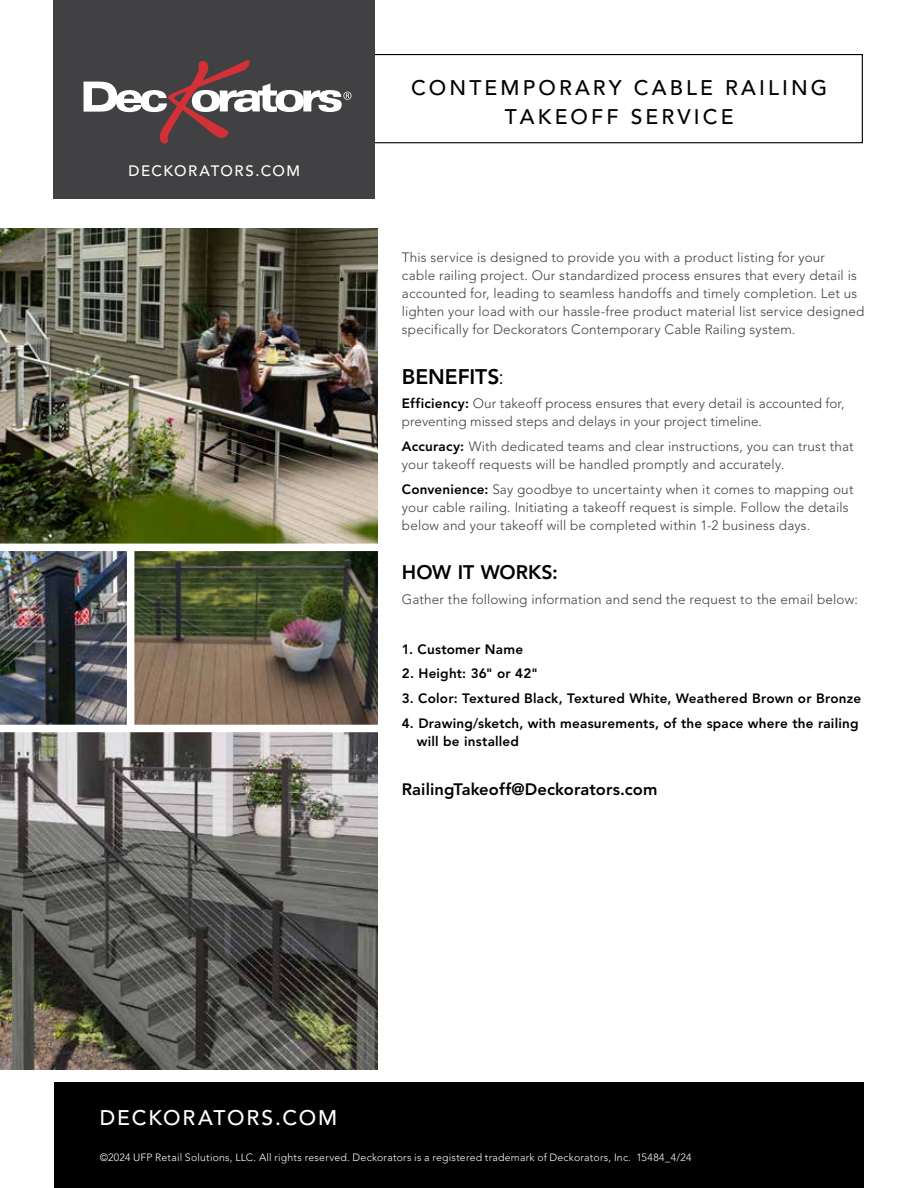
<style>
.page{position:relative;width:918px;height:1188px;background:#fff}
.page>*{position:absolute;margin:0;border:0;box-sizing:border-box;transform-origin:0 0}
.t1{font:500 21px/28.5px "Avenir LT Std";letter-spacing:.15em;color:#000;text-align:center}
.t2{font:500 21px "Avenir LT Std";letter-spacing:.09em;color:#fff}
.t3{font:800 21px "Avenir LT Std";color:#000}
.t4{font:800 19.5px "Avenir LT Std";color:#000}
.t5{font:800 16.5px "Avenir LT Std";letter-spacing:.005em;color:#000}
.t6{font:500 15px "Avenir LT Std";letter-spacing:.1em;color:#fff}
.t7{font:300 13.5px/18px "Avenir LT Std";letter-spacing:.01em;color:#414042}
.t8{font:800 13.5px/18px "Avenir LT Std";letter-spacing:.015em;color:#000}
.t9{font:300 10.5px "Avenir LT Std";letter-spacing:.02em;color:#fff}
.s1{font-weight:300}
.s2{font-weight:800;color:#000}
</style>
<div class="page">
<div style="left:364px;top:54px;width:499px;height:89px;border:1px solid #000"></div>
<div style="left:53px;top:0;width:322px;height:198px;background:#414042"></div>
<svg style="left:84px;top:60px;width:267px;height:84px"></svg>
<div style="left:54px;top:1082px;width:810px;height:106px;background:#000"></div>
<img style="left:0;top:228px;width:378px;height:316px">
<img style="left:0;top:551px;width:127px;height:174px">
<img style="left:0;top:732px;width:378px;height:338px">
<img style="left:134px;top:551px;width:244px;height:174px">
<p class="t6" style="left:128px;top:162px;width:173px">DECKORATORS.COM</p>
<h1 class="t1" style="left:411px;top:74px;width:418px">CONTEMPORARY CABLE RAILING<br>TAKEOFF SERVICE</h1>
<p class="t7" style="left:402px;top:248px;width:464px">This service is designed to provide you with a product listing for your<br>cable railing project. Our standardized process ensures that every detail is accounted for, leading to seamless handoffs and timely completion. Let us lighten your load with our hassle-free product material list service designed specifically for Deckorators Contemporary Cable Railing system.</p>
<h1 class="t3" style="left:402px;top:364px;width:104px">BENEFITS<span class="s1">:</span></h1>
<p class="t7" style="left:402px;top:395px;width:444px"><span class="s2">Efficiency:</span> Our takeoff process ensures that every detail is accounted for, preventing missed steps and delays in your project timeline.</p>
<p class="t7" style="left:402px;top:437px;width:453px"><span class="s2">Accuracy:</span> With dedicated teams and clear instructions, you can trust that your takeoff requests will be handled promptly and accurately.</p>
<p class="t7" style="left:402px;top:480px;width:453px"><span class="s2">Convenience:</span> Say goodbye to uncertainty when it comes to mapping out your cable railing. Initiating a takeoff request is simple. Follow the details below and your takeoff will be completed within 1-2 business days.</p>
<h2 class="t4" style="left:402px;top:561px;width:157px">HOW IT WORKS:</h2>
<p class="t7" style="left:402px;top:590px;width:457px">Gather the following information and send the request to the email below:</p>
<p class="t8" style="left:402px;top:640px;width:123px">1. Customer Name</p>
<p class="t8" style="left:402px;top:665px;width:138px">2. Height: 36" or 42"</p>
<p class="t8" style="left:402px;top:689px;width:461px">3. Color: Textured Black, Textured White, Weathered Brown or Bronze</p>
<p class="t8" style="left:417px;top:714px;width:443px;text-indent:-15px">4. Drawing/sketch, with measurements, of the space where the railing will be installed</p>
<p class="t5" style="left:402px;top:780px;width:257px">RailingTakeoff@Deckorators.com</p>
<h1 class="t2" style="left:100px;top:1106px;width:239px">DECKORATORS.COM</h1>
<p class="t9" style="left:100px;top:1151px;width:593px">©2024 UFP Retail Solutions, LLC. All rights reserved. Deckorators is a registered trademark of Deckorators, Inc. 15484_4/24</p>
</div>
